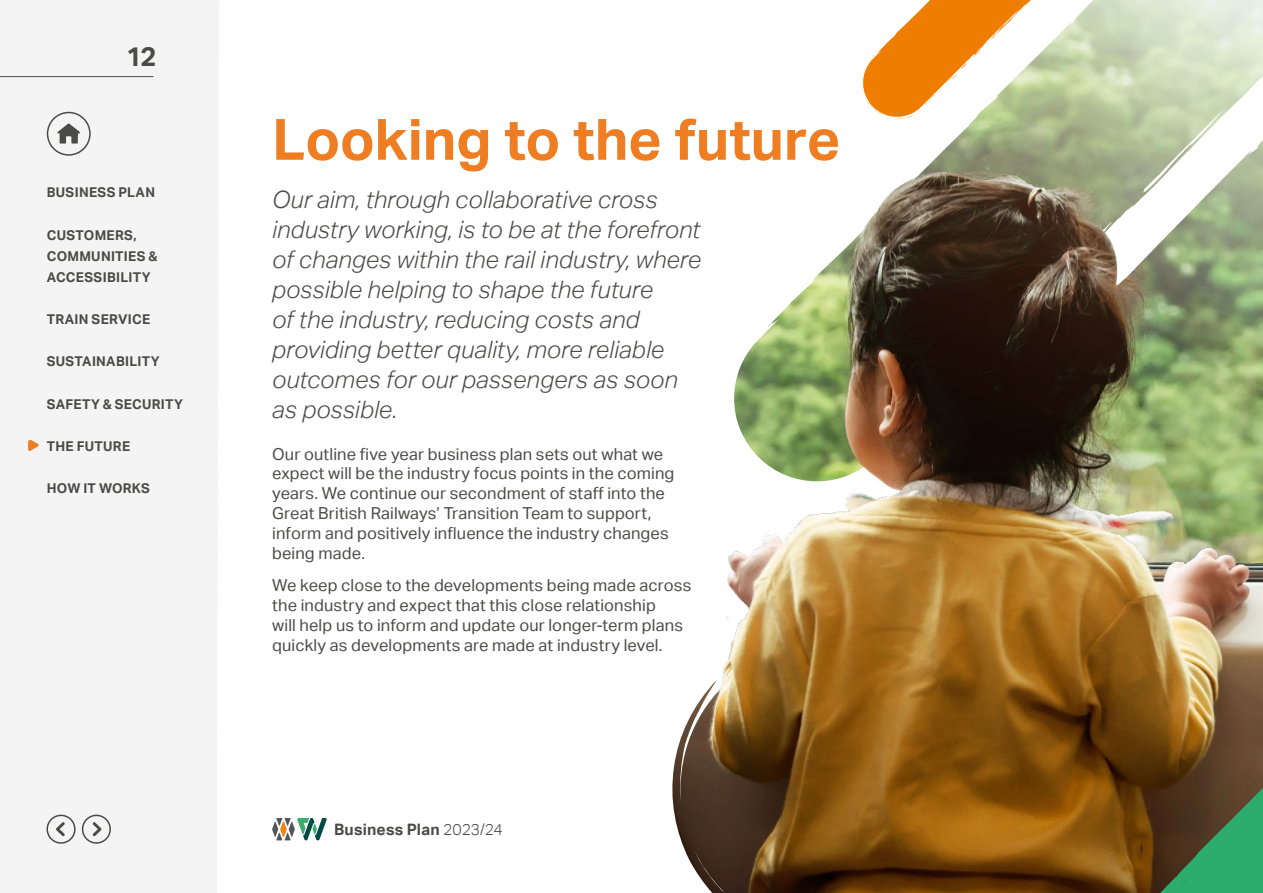
<style>
.page{position:relative;width:1263px;height:893px;background:#fff}
.page>*{position:absolute;margin:0;border:0;box-sizing:border-box;transform-origin:0 0}
.t1{font:700 57px "Aktiv Grotesk";letter-spacing:-.005em;color:#ef7e23}
.t2{font:700 27px "Aktiv Grotesk";color:#4a4a49}
.t3{font:italic 300 24px/30px "Aktiv Grotesk";color:#4a4a49}
.t4{font:16.5px/19.8px "Aktiv Grotesk";letter-spacing:.01em;color:#4a4a49}
.t5{font:700 15.75px "Aktiv Grotesk";letter-spacing:.015em;color:#4a4a49}
.t6{font:700 13.5px/21px "Aktiv Grotesk";letter-spacing:.02em;color:#4a4a49}
.s1{font-weight:300}
</style>
<div class="page">
<div style="left:0;top:0;width:216px;height:893px;background:#f4f4f4"></div>
<hr style="left:0;top:76px;width:153px;height:1px;background:#4a4a49">
<svg style="left:272px;top:817px;width:55px;height:24px"></svg>
<div style="left:46px;top:815px;width:30px;height:29px;border:2px solid #4a4a49;border-radius:50%"></div>
<div style="left:82px;top:815px;width:29px;height:29px;border:2px solid #4a4a49;border-radius:50%"></div>
<svg style="left:56px;top:822px;width:9px;height:14px"></svg>
<svg style="left:93px;top:822px;width:8px;height:14px"></svg>
<svg style="left:57px;top:123px;width:23px;height:21px"></svg>
<div style="left:47px;top:112px;width:44px;height:44px;border:2px solid #4a4a49;border-radius:50%"></div>
<svg style="left:28px;top:440px;width:11px;height:11px"></svg>
<img style="left:672px;top:689px;width:37px;height:200px">
<img style="left:709px;top:120px;width:554px;height:773px">
<svg style="left:1160px;top:788px;width:103px;height:105px;background:#3c7047"></svg>
<svg style="left:863px;top:0;width:400px;height:120px"></svg>
<svg style="left:867px;top:101px;width:16px;height:14px"></svg>
<svg style="left:893px;top:113px;width:22px;height:7px"></svg>
<svg style="left:924px;top:3px;width:103px;height:103px"></svg>
<h2 class="t2" style="left:126px;top:41px;width:32px">12</h2>
<p class="t6" style="left:47px;top:182px;width:110px">BUSINESS PLAN</p>
<p class="t6" style="left:47px;top:225px;width:112px">CUSTOMERS,<br>COMMUNITIES &amp;<br>ACCESSIBILITY</p>
<p class="t6" style="left:47px;top:309px;width:105px">TRAIN SERVICE</p>
<p class="t6" style="left:47px;top:351px;width:114px">SUSTAINABILITY</p>
<p class="t6" style="left:47px;top:393px;width:138px">SAFETY &amp; SECURITY</p>
<p class="t6" style="left:47px;top:436px;width:85px">THE FUTURE</p>
<p class="t6" style="left:47px;top:478px;width:105px">HOW IT WORKS</p>
<h1 class="t1" style="left:272px;top:107px;width:570px">Looking to the future</h1>
<p class="t3" style="left:272px;top:185px;width:431px">Our aim, through collaborative cross industry working, is to be at the forefront of changes within the rail industry, where possible helping to shape the future<br>of the industry, reducing costs and providing better quality, more reliable outcomes for our passengers as soon as possible.</p>
<p class="t4" style="left:272px;top:444px;width:404px">Our outline five year business plan sets out what we expect will be the industry focus points in the coming years. We continue our secondment of staff into the Great British Railways’ Transition Team to support, inform and positively influence the industry changes being made.</p>
<p class="t4" style="left:272px;top:575px;width:421px">We keep close to the developments being made across the industry and expect that this close relationship<br>will help us to inform and update our longer-term plans quickly as developments are made at industry level.</p>
<p class="t5" style="left:334px;top:820px;width:170px">Business Plan <span class="s1">2023/24</span></p>
</div>
